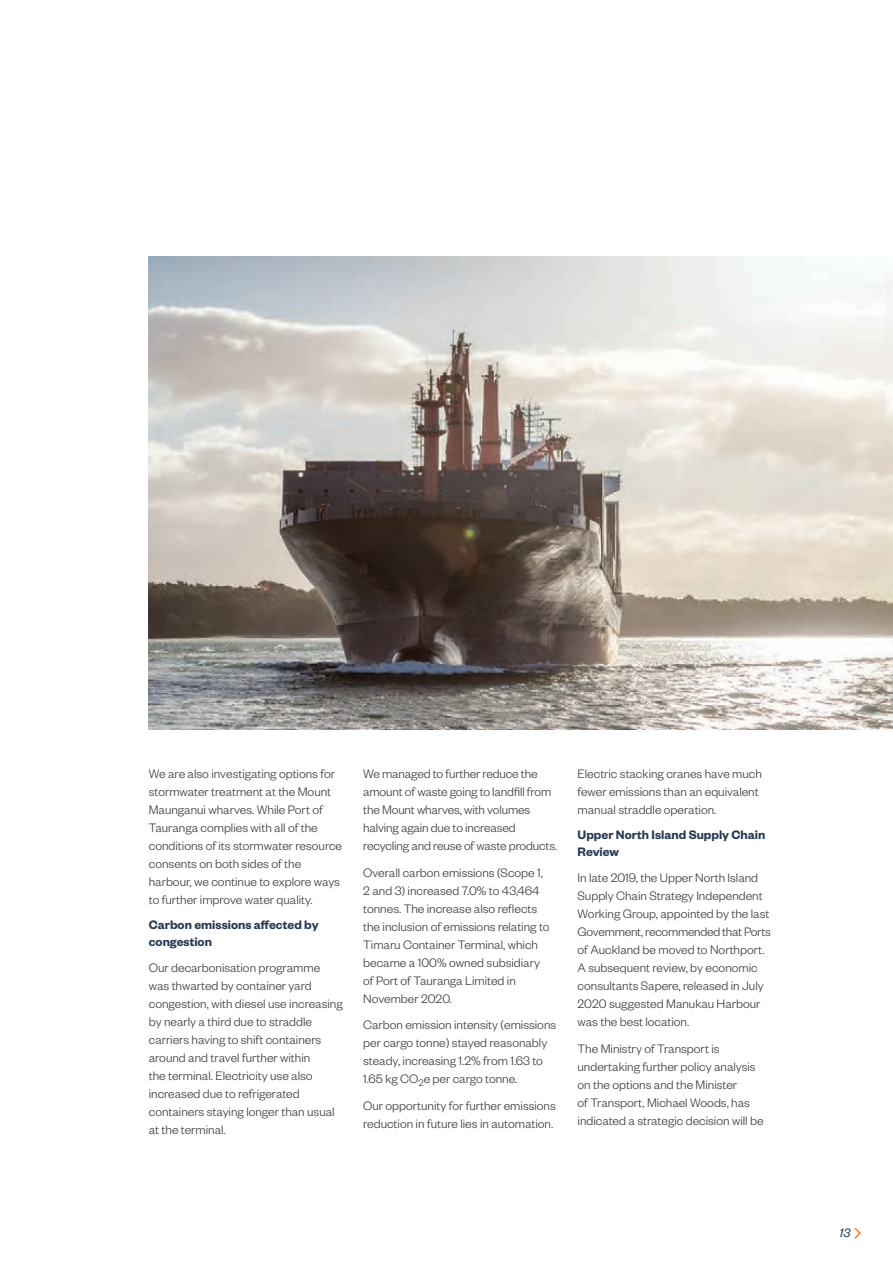
<style>
.page{position:relative;width:893px;height:1263px;background:#fff}
.page>*{position:absolute;margin:0;border:0;box-sizing:border-box;transform-origin:0 0}
.t1{font:300 13.5px/18px "Founders Grotesk";color:#3e3e3f}
.t2{font:600 13.5px/16.5px "Founders Grotesk";color:#283a52}
.t3{font:italic 13.5px "Founders Grotesk";color:#283a52}
</style>
<div class="page">
<img style="left:149px;top:256px;width:744px;height:473px">
<svg style="left:854px;top:1227px;width:7px;height:12px"></svg>
<p class="t1" style="left:149px;top:764px;width:195px">We are also investigating options for stormwater treatment at the Mount Maunganui wharves. While Port of Tauranga complies with all of the conditions of its stormwater resource consents on both sides of the harbour, we continue to explore ways to further improve water quality.</p>
<p class="t2" style="left:149px;top:916px;width:171px">Carbon emissions affected by congestion</p>
<p class="t1" style="left:149px;top:958px;width:195px">Our decarbonisation programme was thwarted by container yard congestion, with diesel use increasing by nearly a third due to straddle carriers having to shift containers around and travel further within<br>the terminal. Electricity use also increased due to refrigerated containers staying longer than usual at the terminal.</p>
<p class="t1" style="left:363px;top:764px;width:195px">We managed to further reduce the amount of waste going to landfill from the Mount wharves, with volumes halving again due to increased recycling and reuse of waste products.</p>
<p class="t1" style="left:363px;top:862px;width:188px">Overall carbon emissions (Scope 1,<br>2 and 3) increased 7.0% to 43,464 tonnes. The increase also reflects the inclusion of emissions relating to<br>Timaru Container Terminal, which became a 100% owned subsidiary of Port of Tauranga Limited in<br>November 2020.</p>
<p class="t1" style="left:363px;top:1015px;width:195px">Carbon emission intensity (emissions per cargo tonne) stayed reasonably steady, increasing 1.2% from 1.63 to 1.65 kg CO<sub>2</sub>e per cargo tonne.</p>
<p class="t1" style="left:363px;top:1096px;width:194px">Our opportunity for further emissions reduction in future lies in automation.</p>
<p class="t1" style="left:578px;top:764px;width:186px">Electric stacking cranes have much fewer emissions than an equivalent manual straddle operation.</p>
<p class="t2" style="left:578px;top:826px;width:189px">Upper North Island Supply Chain<br>Review</p>
<p class="t1" style="left:578px;top:868px;width:195px">In late 2019, the Upper North Island Supply Chain Strategy Independent Working Group, appointed by the last Government, recommended that Ports of Auckland be moved to Northport.<br>A subsequent review, by economic consultants Sapere, released in July 2020 suggested Manukau Harbour was the best location.</p>
<p class="t1" style="left:578px;top:1038px;width:187px">The Ministry of Transport is undertaking further policy analysis on the options and the Minister<br>of Transport, Michael Woods, has indicated a strategic decision will be</p>
<p class="t3" style="left:840px;top:1225px;width:12px">13</p>
</div>
